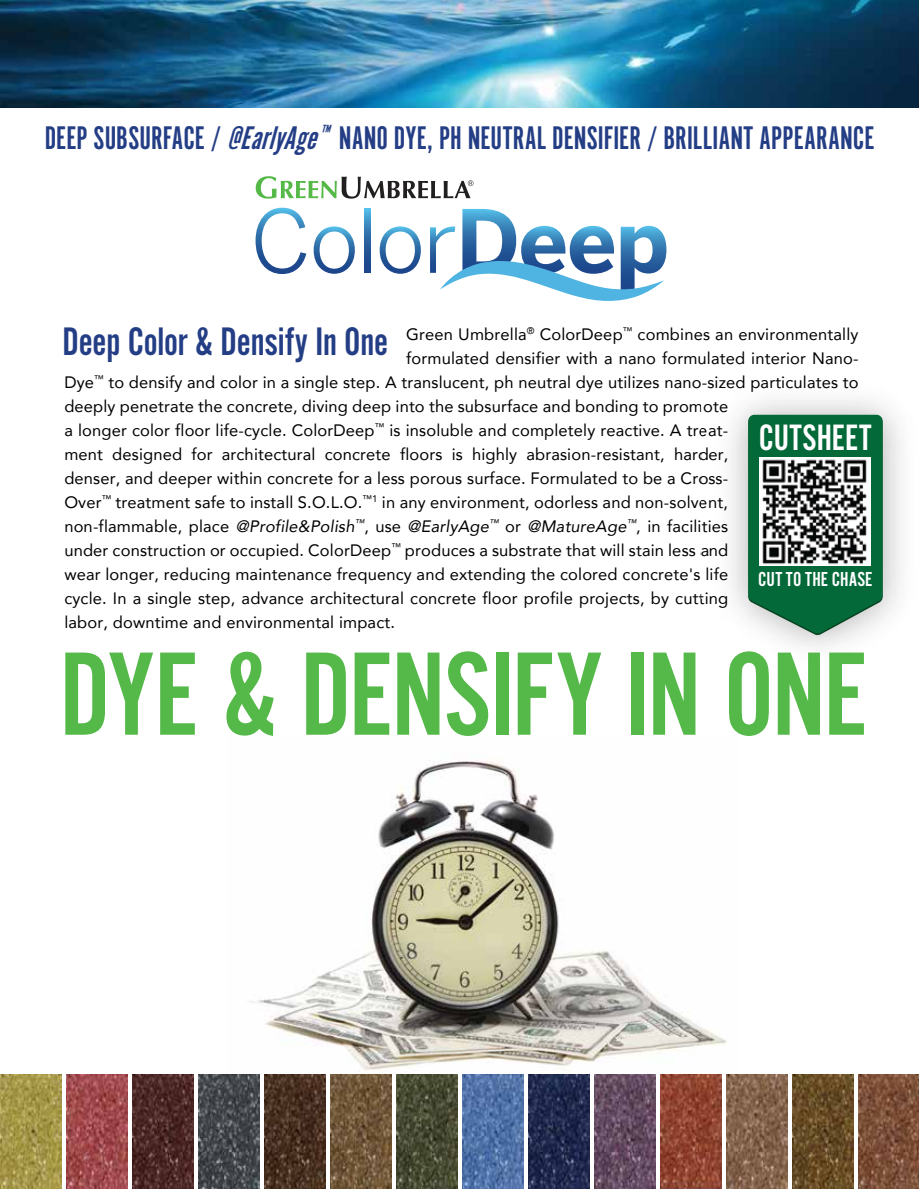
<style>
.page{position:relative;width:919px;height:1189px;background:#fff}
.page>*{position:absolute;margin:0;border:0;box-sizing:border-box;transform-origin:0 0}
.t1{font:123.15px "Alternate Got No 2 D";letter-spacing:-.015em;color:#54b948;scale:1.04 1}
.t2{font:41.25px "Alternate Got No 2 D";letter-spacing:-.005em;color:#243e86}
.t3{font:38.1px "Alternate Got No 2 D";letter-spacing:.005em;color:#fff}
.t4{font:34.05px "Alternate Got No 1 D";color:#243e86}
.t5{font:21px "Alternate Got No 2 D";letter-spacing:.005em;color:#fff}
.t6{font:16.5px "Avenir";letter-spacing:.01em;color:#000}
.s1{font-style:italic}
</style>
<div class="page">
<div style="left:748px;top:414px;width:135px;height:185px;background:#046938"></div>
<img style="left:759px;top:457px;width:111px;height:108px">
<img style="left:0;top:0;width:919px;height:107px">
<svg style="left:256px;top:208px;width:50px;height:66px"></svg>
<svg style="left:314px;top:226px;width:41px;height:48px"></svg>
<svg style="left:364px;top:209px;width:6px;height:64px"></svg>
<svg style="left:380px;top:226px;width:41px;height:48px"></svg>
<svg style="left:430px;top:209px;width:236px;height:92px"></svg>
<svg style="left:256px;top:176px;width:217px;height:22px"></svg>
<img style="left:250px;top:798px;width:477px;height:277px">
<img style="left:395px;top:599px;width:505px;height:199px">
<img style="left:1px;top:1074px;width:61px;height:114px">
<img style="left:67px;top:1074px;width:61px;height:114px">
<img style="left:133px;top:1074px;width:61px;height:114px">
<img style="left:199px;top:1074px;width:61px;height:114px">
<img style="left:265px;top:1074px;width:61px;height:114px">
<img style="left:331px;top:1074px;width:61px;height:114px">
<img style="left:397px;top:1074px;width:60px;height:114px">
<img style="left:462px;top:1074px;width:61px;height:114px">
<img style="left:528px;top:1074px;width:61px;height:114px">
<img style="left:594px;top:1074px;width:61px;height:114px">
<img style="left:660px;top:1074px;width:61px;height:114px">
<img style="left:726px;top:1074px;width:61px;height:114px">
<img style="left:792px;top:1074px;width:61px;height:114px">
<img style="left:858px;top:1074px;width:61px;height:114px">
<h3 class="t4" style="left:45px;top:120px;width:831px">DEEP SUBSURFACE /<span class="s1">@EarlyAge</span><sup>™</sup> NANO DYE, PH NEUTRAL DENSIFIER / BRILLIANT APPEARANCE</h3>
<h2 class="t2" style="left:62px;top:319px;width:327px">Deep Color &amp; Densify In One</h2>
<p class="t6" style="left:406px;top:321px;width:454px">Green Umbrella<sup>®</sup> ColorDeep<sup>™</sup> combines an environmentally</p>
<p class="t6" style="left:406px;top:345px;width:454px">formulated densifier with a nano formulated interior Nano-</p>
<p class="t6" style="left:64px;top:369px;width:796px">Dye<sup>™</sup> to densify and color in a single step. A translucent, ph neutral dye utilizes nano-sized particulates to</p>
<p class="t6" style="left:64px;top:393px;width:665px">deeply penetrate the concrete, diving deep into the subsurface and bonding to promote</p>
<p class="t6" style="left:64px;top:417px;width:665px">a longer color floor life-cycle. ColorDeep<sup>™</sup> is insoluble and completely reactive. A treat-</p>
<p class="t6" style="left:64px;top:441px;width:665px">ment designed for architectural concrete floors is highly abrasion-resistant, harder,</p>
<p class="t6" style="left:64px;top:465px;width:665px">denser, and deeper within concrete for a less porous surface. Formulated to be a Cross-</p>
<p class="t6" style="left:64px;top:489px;width:665px">Over<sup>™</sup> treatment safe to install S.O.L.O.<sup>™1</sup> in any environment, odorless and non-solvent,</p>
<p class="t6" style="left:64px;top:513px;width:665px">non-flammable, place <span class="s1">@Profile&amp;Polish</span><sup>™</sup>, use <span class="s1">@EarlyAge</span><sup>™</sup> or <span class="s1">@MatureAge</span><sup>™</sup>, in facilities</p>
<p class="t6" style="left:64px;top:537px;width:665px">under construction or occupied. ColorDeep<sup>™</sup> produces a substrate that will stain less and</p>
<p class="t6" style="left:64px;top:561px;width:665px">wear longer, reducing maintenance frequency and extending the colored concrete's life</p>
<p class="t6" style="left:64px;top:585px;width:665px">cycle. In a single step, advance architectural concrete floor profile projects, by cutting</p>
<p class="t6" style="left:64px;top:609px;width:332px">labor, downtime and environmental impact.</p>
<h3 class="t3" style="left:759px;top:417px;width:114px">CUTSHEET</h3>
<p class="t5" style="left:758px;top:568px;width:116px">CUT TO THE CHASE</p>
<h1 class="t1" style="left:60px;top:628px;width:779px">DYE &amp; DENSIFY IN ONE</h1>
</div>
